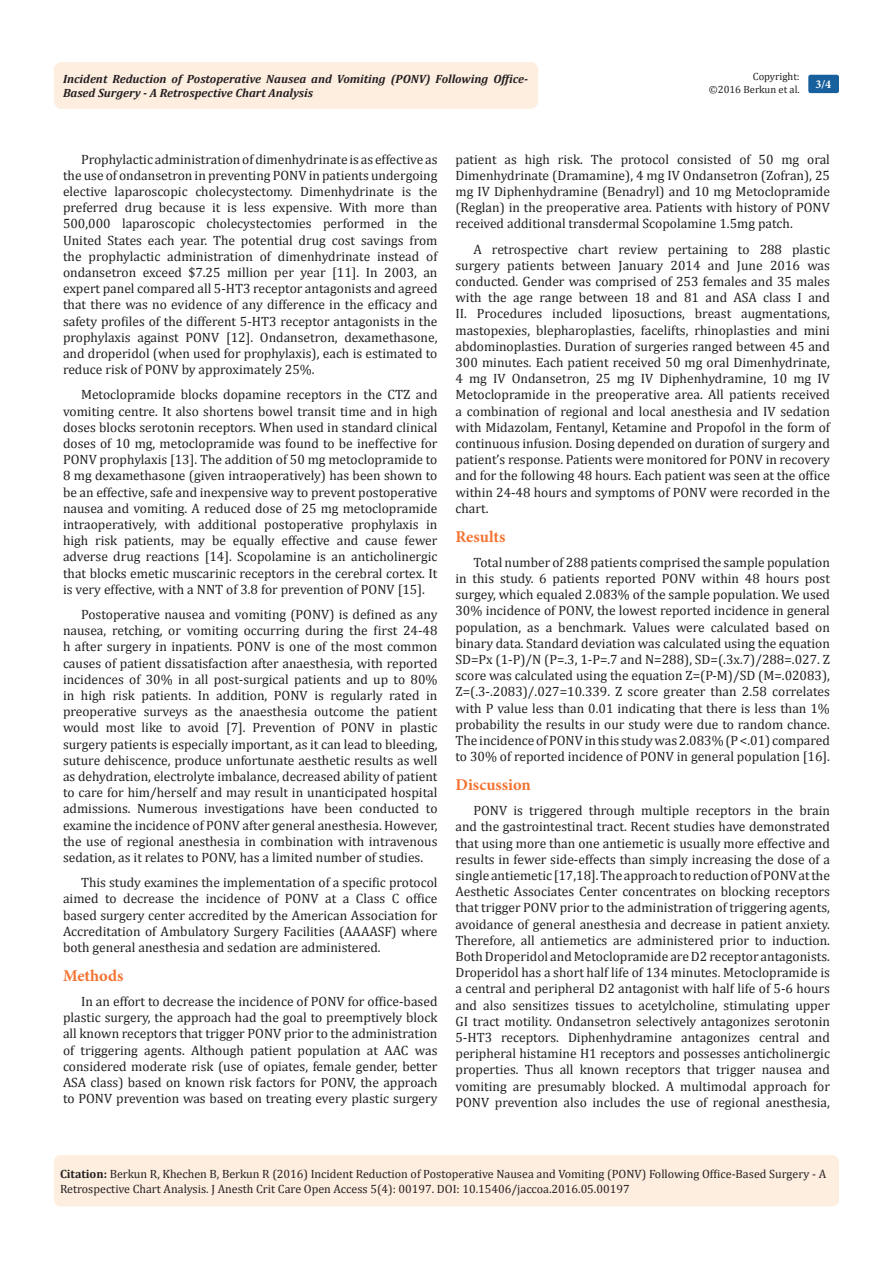
<style>
.page{position:relative;width:893px;height:1263px;background:#fff}
.page>*{position:absolute;margin:0;border:0;box-sizing:border-box;transform-origin:0 0}
.t1{font:700 16.5px "Minion Pro";color:#f37331}
.t2{font:13.5px/16.2px "Cambria";color:#231f20;text-align:justify}
.Citation{font:12px/14.4px "Cambria";color:#231f20}
.t3{font:italic 700 12px/14.4px "Cambria";color:#231f20}
.t4{font:700 12px "Minion Pro";color:#fff}
.t5{font:10.5px/12.6px "Cambria";color:#231f20;text-align:right}
.s1{font-weight:700}
</style>
<div class="page">
<div style="left:54px;top:62px;width:484px;height:47px;background:#feeee0;border-radius:8px"></div>
<div style="left:808px;top:75px;width:31px;height:18px;background:#18609d;border-radius:2px"></div>
<div style="left:54px;top:1155px;width:785px;height:51px;background:#feeee0;border-radius:7px"></div>
<p class="t5" style="left:709px;top:70px;width:92px">Copyright:<br>©2016 Berkun et al.</p>
<p class="t3" style="left:63px;top:71px;width:467px">Incident Reduction of Postoperative Nausea and Vomiting (PONV) Following Office-<br>Based Surgery - A Retrospective Chart Analysis</p>
<p class="t4" style="left:815px;top:76px;width:17px">3/4</p>
<p class="t2" style="left:63px;top:151px;width:376px;text-indent:18px">Prophylactic administration of dimenhydrinate is as effective as the use of ondansetron in preventing PONV in patients undergoing elective laparoscopic cholecystectomy. Dimenhydrinate is the preferred drug because it is less expensive. With more than 500,000 laparoscopic cholecystectomies performed in the United States each year. The potential drug cost savings from the prophylactic administration of dimenhydrinate instead of ondansetron exceed $7.25 million per year [11]. In 2003, an expert panel compared all 5-HT3 receptor antagonists and agreed that there was no evidence of any difference in the efficacy and safety profiles of the different 5-HT3 receptor antagonists in the prophylaxis against PONV [12]. Ondansetron, dexamethasone, and droperidol (when used for prophylaxis), each is estimated to reduce risk of PONV by approximately 25%.</p>
<p class="t2" style="left:63px;top:387px;width:376px;text-indent:18px">Metoclopramide blocks dopamine receptors in the CTZ and vomiting centre. It also shortens bowel transit time and in high doses blocks serotonin receptors. When used in standard clinical doses of 10 mg, metoclopramide was found to be ineffective for PONV prophylaxis [13]. The addition of 50 mg metoclopramide to 8 mg dexamethasone (given intraoperatively) has been shown to be an effective, safe and inexpensive way to prevent postoperative nausea and vomiting. A reduced dose of 25 mg metoclopramide intraoperatively, with additional postoperative prophylaxis in high risk patients, may be equally effective and cause fewer adverse drug reactions [14]. Scopolamine is an anticholinergic that blocks emetic muscarinic receptors in the cerebral cortex. It is very effective, with a NNT of 3.8 for prevention of PONV [15].</p>
<p class="t2" style="left:63px;top:606px;width:376px;text-indent:18px">Postoperative nausea and vomiting (PONV) is defined as any nausea, retching, or vomiting occurring during the first 24-48 h after surgery in inpatients. PONV is one of the most common causes of patient dissatisfaction after anaesthesia, with reported incidences of 30% in all post-surgical patients and up to 80% in high risk patients. In addition, PONV is regularly rated in preoperative surveys as the anaesthesia outcome the patient would most like to avoid [7]. Prevention of PONV in plastic surgery patients is especially important, as it can lead to bleeding, suture dehiscence, produce unfortunate aesthetic results as well as dehydration, electrolyte imbalance, decreased ability of patient to care for him/herself and may result in unanticipated hospital admissions. Numerous investigations have been conducted to examine the incidence of PONV after general anesthesia. However, the use of regional anesthesia in combination with intravenous sedation, as it relates to PONV, has a limited number of studies.</p>
<p class="t2" style="left:63px;top:874px;width:376px;text-indent:18px">This study examines the implementation of a specific protocol aimed to decrease the incidence of PONV at a Class C office based surgery center accredited by the American Association for Accreditation of Ambulatory Surgery Facilities (AAAASF) where both general anesthesia and sedation are administered.</p>
<p class="t1" style="left:63px;top:964px;width:62px">Methods</p>
<p class="t2" style="left:63px;top:993px;width:376px;text-indent:18px">In an effort to decrease the incidence of PONV for office-based plastic surgery, the approach had the goal to preemptively block all known receptors that trigger PONV prior to the administration of triggering agents. Although patient population at AAC was considered moderate risk (use of opiates, female gender, better ASA class) based on known risk factors for PONV, the approach to PONV prevention was based on treating every plastic surgery</p>
<p class="t2" style="left:455px;top:151px;width:376px">patient as high risk. The protocol consisted of 50 mg oral Dimenhydrinate (Dramamine), 4 mg IV Ondansetron (Zofran), 25 mg IV Diphenhydramine (Benadryl) and 10 mg Metoclopramide (Reglan) in the preoperative area. Patients with history of PONV received additional transdermal Scopolamine 1.5mg patch.</p>
<p class="t2" style="left:455px;top:241px;width:376px;text-indent:18px">A retrospective chart review pertaining to 288 plastic surgery patients between January 2014 and June 2016 was conducted. Gender was comprised of 253 females and 35 males with the age range between 18 and 81 and ASA class I and II. Procedures included liposuctions, breast augmentations, mastopexies, blepharoplasties, facelifts, rhinoplasties and mini abdominoplasties. Duration of surgeries ranged between 45 and 300 minutes. Each patient received 50 mg oral Dimenhydrinate, 4 mg IV Ondansetron, 25 mg IV Diphenhydramine, 10 mg IV Metoclopramide in the preoperative area. All patients received a combination of regional and local anesthesia and IV sedation with Midazolam, Fentanyl, Ketamine and Propofol in the form of continuous infusion. Dosing depended on duration of surgery and patient’s response. Patients were monitored for PONV in recovery and for the following 48 hours. Each patient was seen at the office within 24-48 hours and symptoms of PONV were recorded in the chart.</p>
<p class="t1" style="left:455px;top:525px;width:51px">Results</p>
<p class="t2" style="left:455px;top:554px;width:376px;text-indent:18px">Total number of 288 patients comprised the sample population in this study. 6 patients reported PONV within 48 hours post surgey, which equaled 2.083% of the sample population. We used 30% incidence of PONV, the lowest reported incidence in general population, as a benchmark. Values were calculated based on binary data. Standard deviation was calculated using the equation SD=Px (1-P)/N (P=.3, 1-P=.7 and N=288), SD=(.3x.7)/288=.027. Z score was calculated using the equation Z=(P-M)/SD (M=.02083), Z=(.3-.2083)/.027=10.339. Z score greater than 2.58 correlates with P value less than 0.01 indicating that there is less than 1% probability the results in our study were due to random chance.<br>The incidence of PONV in this study was 2.083% (P &lt;.01) compared to 30% of reported incidence of PONV in general population [16].</p>
<p class="t1" style="left:455px;top:773px;width:77px">Discussion</p>
<p class="t2" style="left:455px;top:802px;width:376px;text-indent:18px">PONV is triggered through multiple receptors in the brain and the gastrointestinal tract. Recent studies have demonstrated that using more than one antiemetic is usually more effective and results in fewer side-effects than simply increasing the dose of a single antiemetic [17,18]. The approach to reduction of PONV at the Aesthetic Associates Center concentrates on blocking receptors that trigger PONV prior to the administration of triggering agents, avoidance of general anesthesia and decrease in patient anxiety.<br>Therefore, all antiemetics are administered prior to induction.<br>Both Droperidol and Metoclopramide are D2 receptor antagonists.<br>Droperidol has a short half life of 134 minutes. Metoclopramide is a central and peripheral D2 antagonist with half life of 5-6 hours and also sensitizes tissues to acetylcholine, stimulating upper GI tract motility. Ondansetron selectively antagonizes serotonin 5-HT3 receptors. Diphenhydramine antagonizes central and peripheral histamine H1 receptors and possesses anticholinergic properties. Thus all known receptors that trigger nausea and vomiting are presumably blocked. A multimodal approach for PONV prevention also includes the use of regional anesthesia,</p>
<p class="Citation" style="left:60px;top:1167px;width:768px"><span class="s1">Citation:</span> Berkun R, Khechen B, Berkun R (2016) Incident Reduction of Postoperative Nausea and Vomiting (PONV) Following Office-Based Surgery - A<br>Retrospective Chart Analysis. J Anesth Crit Care Open Access 5(4): 00197. DOI: 10.15406/jaccoa.2016.05.00197</p>
</div>
